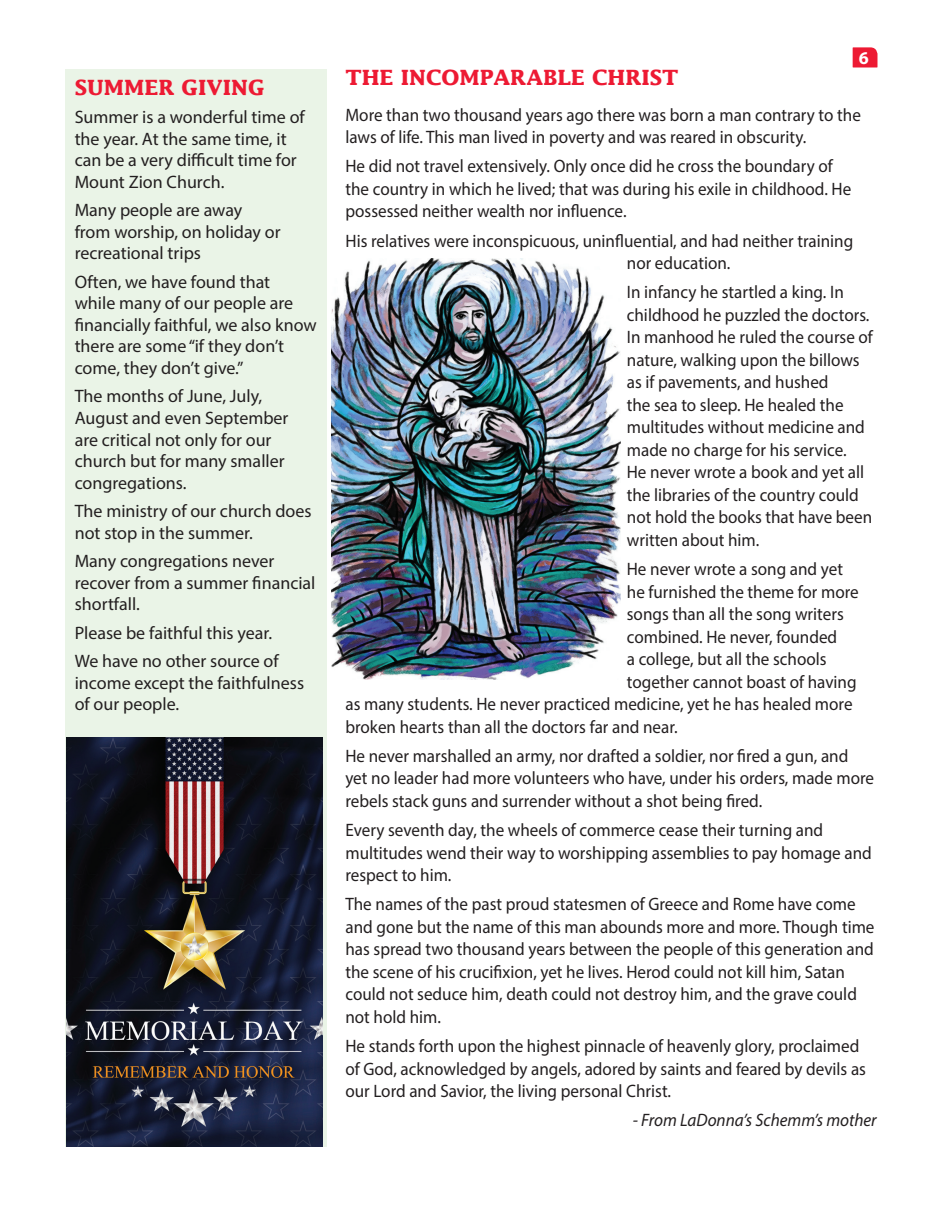
<style>
.page{position:relative;width:945px;height:1215px;background:#fff}
.page>*{position:absolute;margin:0;border:0;box-sizing:border-box;transform-origin:0 0}
.t1{font:700 21px "Lucida Std";color:#ed1a33}
.t2{font:18px/22.5px "Myriad Pro";color:#231f20;scale:.95 1}
.t3{font:18px/21.6px "Myriad Pro";color:#231f20}
.t4{font:italic 18px "Myriad Pro";color:#231f20;scale:.95 1}
.t5{font:700 18px "Myriad Pro";color:#fff}
</style>
<div class="page">
<div style="left:65px;top:69px;width:261px;height:1078px;background:#eaf4e7"></div>
<svg style="left:853px;top:47px;width:25px;height:20px"></svg>
<img style="left:331px;top:258px;width:289px;height:421px">
<img style="left:66px;top:737px;width:257px;height:410px">
<p class="t1" style="left:75px;top:74px;width:48px">SUMMER</p>
<p class="t1" style="left:182px;top:74px;width:56px">GIVING</p>
<p class="t3" style="left:75px;top:106px;width:232px">Summer is a wonderful time of the year. At the same time, it can be a very difficult time for<br>Mount Zion Church.</p>
<p class="t3" style="left:75px;top:199px;width:207px">Many people are away from worship, on holiday or recreational trips</p>
<p class="t3" style="left:75px;top:271px;width:244px">Often, we have found that<br>while many of our people are financially faithful, we also know there are some “if they don’t come, they don’t give.”</p>
<p class="t3" style="left:75px;top:385px;width:215px">The months of June, July,<br>August and even September are critical not only for our church but for many smaller congregations.</p>
<p class="t3" style="left:75px;top:500px;width:238px">The ministry of our church does not stop in the summer.</p>
<p class="t3" style="left:75px;top:550px;width:242px">Many congregations never recover from a summer financial shortfall.</p>
<p class="t3" style="left:75px;top:618px;width:206px;line-height:28.3px">Please be faithful this year.<br>We have no other source of</p>
<p class="t3" style="left:75px;top:671px;width:231px">income except the faithfulness of our people.</p>
<p class="t5" style="left:859px;top:46px;width:11px">6</p>
<p class="t1" style="left:345px;top:64px;width:334px">THE INCOMPARABLE CHRIST</p>
<p class="t2" style="left:345px;top:103px;width:544px">More than two thousand years ago there was born a man contrary to the laws of life. This man lived in poverty and was reared in obscurity.</p>
<p class="t2" style="left:345px;top:155px;width:534px">He did not travel extensively. Only once did he cross the boundary of the country in which he lived; that was during his exile in childhood. He possessed neither wealth nor influence.</p>
<p class="t2" style="left:627px;top:229px;width:240px;text-indent:-281px">His relatives were inconspicuous, uninfluential, and had neither training nor education.</p>
<p class="t2" style="left:627px;top:281px;width:261px">In infancy he startled a king. In childhood he puzzled the doctors.<br>In manhood he ruled the course of nature, walking upon the billows as if pavements, and hushed<br>the sea to sleep. He healed the multitudes without medicine and made no charge for his service.<br>He never wrote a book and yet all the libraries of the country could not hold the books that have been written about him.</p>
<p class="t2" style="left:627px;top:557px;width:229px">He never wrote a song and yet</p>
<p class="t2" style="left:627px;top:580px;width:246px">he furnished the theme for more</p>
<p class="t2" style="left:627px;top:602px;width:230px">songs than all the song writers</p>
<p class="t2" style="left:627px;top:625px;width:223px">combined. He never, founded</p>
<p class="t2" style="left:627px;top:647px;width:212px">a college, but all the schools</p>
<p class="t2" style="left:627px;top:670px;width:243px">together cannot boast of having</p>
<p class="t2" style="left:345px;top:692px;width:535px">as many students. He never practiced medicine, yet he has healed more</p>
<p class="t2" style="left:345px;top:715px;width:351px">broken hearts than all the doctors far and near.</p>
<p class="t2" style="left:345px;top:744px;width:558px">He never marshalled an army, nor drafted a soldier, nor fired a gun, and yet no leader had more volunteers who have, under his orders, made more rebels stack guns and surrender without a shot being fired.</p>
<p class="t2" style="left:345px;top:818px;width:556px">Every seventh day, the wheels of commerce cease their turning and multitudes wend their way to worshipping assemblies to pay homage and respect to him.</p>
<p class="t2" style="left:345px;top:893px;width:558px">The names of the past proud statesmen of Greece and Rome have come and gone but the name of this man abounds more and more. Though time has spread two thousand years between the people of this generation and the scene of his crucifixion, yet he lives. Herod could not kill him, Satan could not seduce him, death could not destroy him, and the grave could not hold him.</p>
<p class="t2" style="left:345px;top:1034px;width:550px">He stands forth upon the highest pinnacle of heavenly glory, proclaimed of God, acknowledged by angels, adored by saints and feared by devils as our Lord and Savior, the living personal Christ.</p>
<p class="t4" style="left:633px;top:1109px;width:258px">- From LaDonna’s Schemm’s mother</p>
</div>
